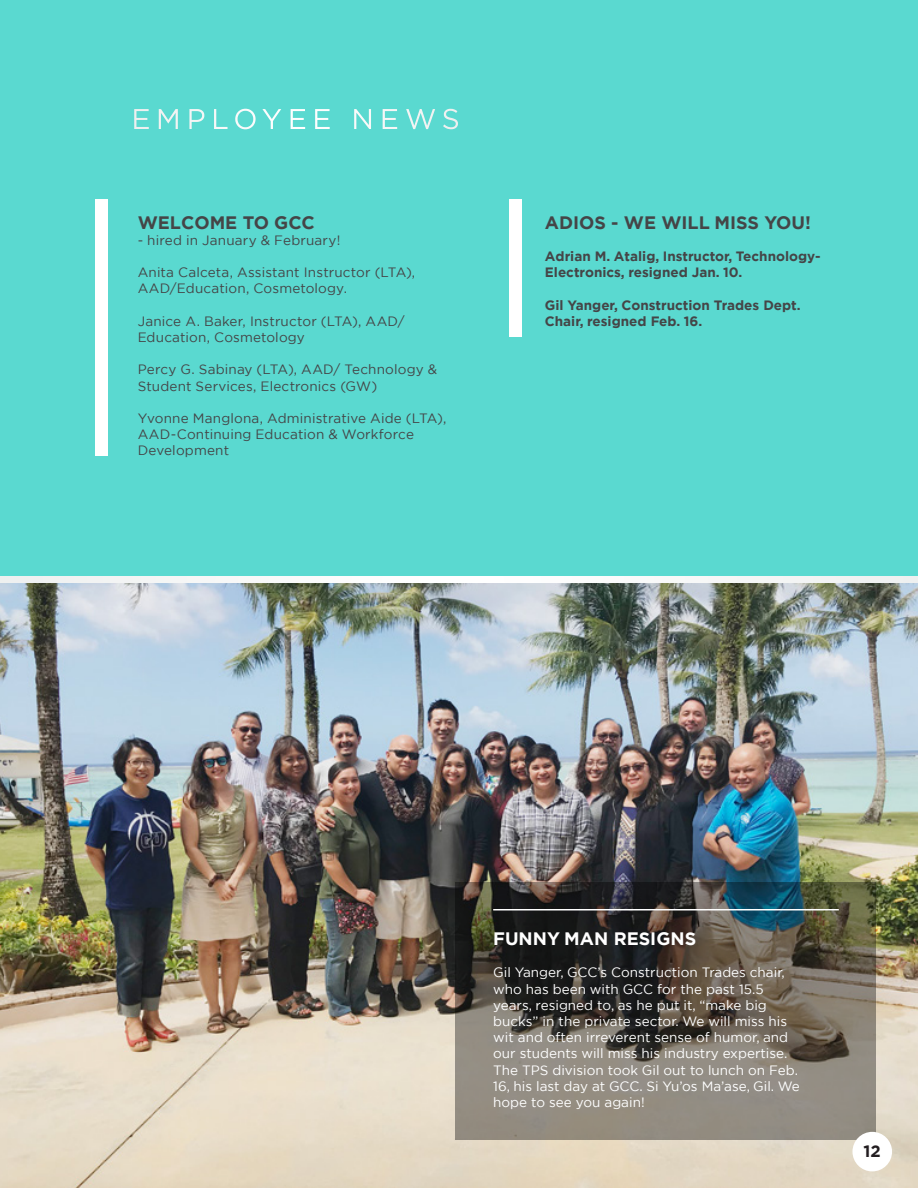
<style>
.page{position:relative;width:918px;height:1188px;background:#fff}
.page>*{position:absolute;margin:0;border:0;box-sizing:border-box;transform-origin:0 0}
.t1{font:28.5px "Gotham";letter-spacing:.195em;color:#fff}
.t2{font:700 18px "Gotham";color:#454547}
.t3{font:700 18px "Gotham";color:#fff}
.t4{font:700 16.5px "Gotham";color:#221d20}
.t5{font:13.5px/16.2px "Gotham";color:#fff}
.t6{font:13.5px/16.2px "Gotham";letter-spacing:.01em;color:#454547}
.t7{font:700 13.5px/16.2px "Gotham";color:#454547}
</style>
<div class="page">
<img style="left:0;top:583px;width:918px;height:605px">
<svg style="left:456px;top:882px;width:420px;height:257px;background:#625e56"></svg>
<div style="left:0;top:0;width:918px;height:576px;background:#5ad9d0"></div>
<div style="left:852px;top:1132px;width:40px;height:39px;background:#fff;border-radius:50%"></div>
<hr style="left:493px;top:909px;width:346px;height:1px;background:#fff">
<div style="left:95px;top:200px;width:13px;height:255px;background:#fff"></div>
<div style="left:509px;top:200px;width:13px;height:137px;background:#fff"></div>
<h1 class="t1" style="left:131px;top:101px;width:330px">EMPLOYEE NEWS</h1>
<h2 class="t2" style="left:138px;top:210px;width:179px">WELCOME TO GCC</h2>
<p class="t6" style="left:138px;top:232px;width:204px">- hired in January &amp; February!</p>
<p class="t6" style="left:138px;top:264px;width:279px">Anita Calceta, Assistant Instructor (LTA),<br>AAD/Education, Cosmetology.</p>
<p class="t6" style="left:138px;top:313px;width:268px">Janice A. Baker, Instructor (LTA), AAD/<br>Education, Cosmetology</p>
<p class="t6" style="left:138px;top:361px;width:301px">Percy G. Sabinay (LTA), AAD/ Technology &amp;<br>Student Services, Electronics (GW)</p>
<p class="t6" style="left:138px;top:410px;width:310px">Yvonne Manglona, Administrative Aide (LTA),<br>AAD-Continuing Education &amp; Workforce<br>Development</p>
<h2 class="t2" style="left:545px;top:210px;width:268px">ADIOS - WE WILL MISS YOU!</h2>
<p class="t7" style="left:545px;top:248px;width:277px">Adrian M. Atalig, Instructor, Technology-<br>Electronics, resigned Jan. 10.</p>
<p class="t7" style="left:545px;top:297px;width:257px">Gil Yanger, Construction Trades Dept.<br>Chair, resigned Feb. 16.</p>
<h2 class="t3" style="left:493px;top:927px;width:205px">FUNNY MAN RESIGNS</h2>
<p class="t5" style="left:493px;top:964px;width:308px">Gil Yanger, GCC’s Construction Trades chair, who has been with GCC for the past 15.5 years, resigned to, as he put it, “make big bucks” in the private sector. We will miss his wit and often irreverent sense of humor, and our students will miss his industry expertise.<br>The TPS division took Gil out to lunch on Feb.<br>16, his last day at GCC. Si Yu’os Ma’ase, Gil. We hope to see you again!</p>
<p class="t4" style="left:864px;top:1140px;width:19px">12</p>
</div>
